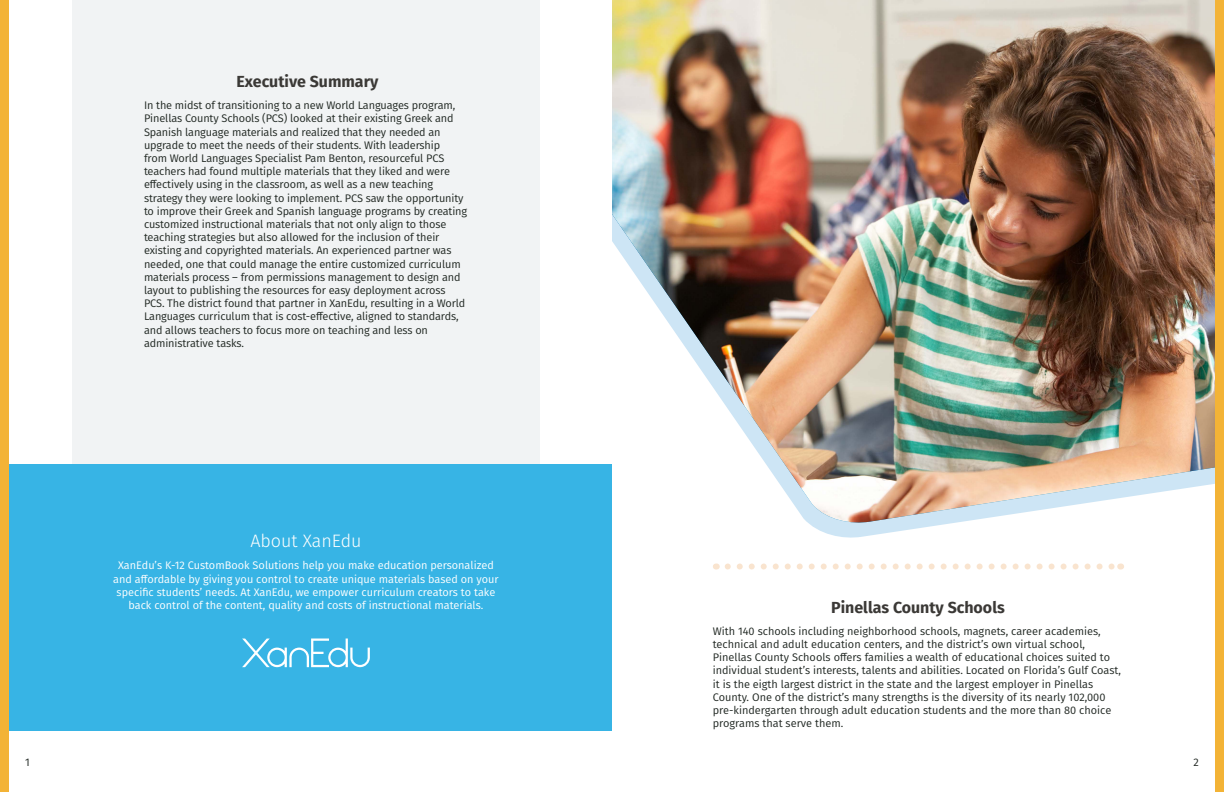
<style>
.page{position:relative;width:1224px;height:792px;background:#fff}
.page>*{position:absolute;margin:0;border:0;box-sizing:border-box;transform-origin:0 0}
.t1{font:300 18px "Fira Sans";color:#fff}
.t2{font:700 16px "Fira Sans";color:#3b3936}
.t3{font:11px/13.2px "Fira Sans";letter-spacing:-.01em;color:#202722}
.t4{font:11px/13.2px "Fira Sans";color:#fff;text-align:center}
</style>
<div class="page">
<img style="left:612px;top:0;width:603px;height:524px">
<div style="left:72px;top:0;width:468px;height:511px;background:#f1f3f4"></div>
<div style="left:0;top:464px;width:612px;height:267px;background:#37b4e5"></div>
<svg style="left:728px;top:564px;width:386px;height:6px"></svg>
<div style="left:0;top:0;width:9px;height:792px;background:#f3b336"></div>
<div style="left:1215px;top:0;width:9px;height:792px;background:#f3b336"></div>
<svg style="left:242px;top:639px;width:128px;height:28px"></svg>
<h2 class="t2" style="left:237px;top:68px;width:143px">Executive Summary</h2>
<p class="t3" style="left:144px;top:98px;width:325px">In the midst of transitioning to a new World Languages program, Pinellas County Schools (PCS) looked at their existing Greek and Spanish language materials and realized that they needed an upgrade to meet the needs of their students. With leadership<br>from World Languages Specialist Pam Benton, resourceful PCS teachers had found multiple materials that they liked and were effectively using in the classroom, as well as a new teaching strategy they were looking to implement. PCS saw the opportunity to improve their Greek and Spanish language programs by creating customized instructional materials that not only align to those teaching strategies but also allowed for the inclusion of their existing and copyrighted materials. An experienced partner was needed, one that could manage the entire customized curriculum materials process – from permissions management to design and layout to publishing the resources for easy deployment across PCS. The district found that partner in XanEdu, resulting in a World Languages curriculum that is cost-effective, aligned to standards, and allows teachers to focus more on teaching and less on administrative tasks.</p>
<h1 class="t1" style="left:250px;top:528px;width:113px">About XanEdu</h1>
<p class="t4" style="left:113px;top:559px;width:387px">XanEdu’s K-12 CustomBook Solutions help you make education personalized and affordable by giving you control to create unique materials based on your specific students’ needs. At XanEdu, we empower curriculum creators to take back control of the content, quality and costs of instructional materials.</p>
<h2 class="t2" style="left:831px;top:594px;width:175px">Pinellas County Schools</h2>
<p class="t3" style="left:713px;top:624px;width:410px">With 140 schools including neighborhood schools, magnets, career academies, technical and adult education centers, and the district’s own virtual school, Pinellas County Schools offers families a wealth of educational choices suited to individual student’s interests, talents and abilities. Located on Florida’s Gulf Coast, it is the eigth largest district in the state and the largest employer in Pinellas County. One of the district’s many strengths is the diversity of its nearly 102,000 pre-kindergarten through adult education students and the more than 80 choice programs that serve them.</p>
<p class="t3" style="left:25px;top:756px;width:6px">1</p>
<p class="t3" style="left:1193px;top:756px;width:7px">2</p>
</div>
